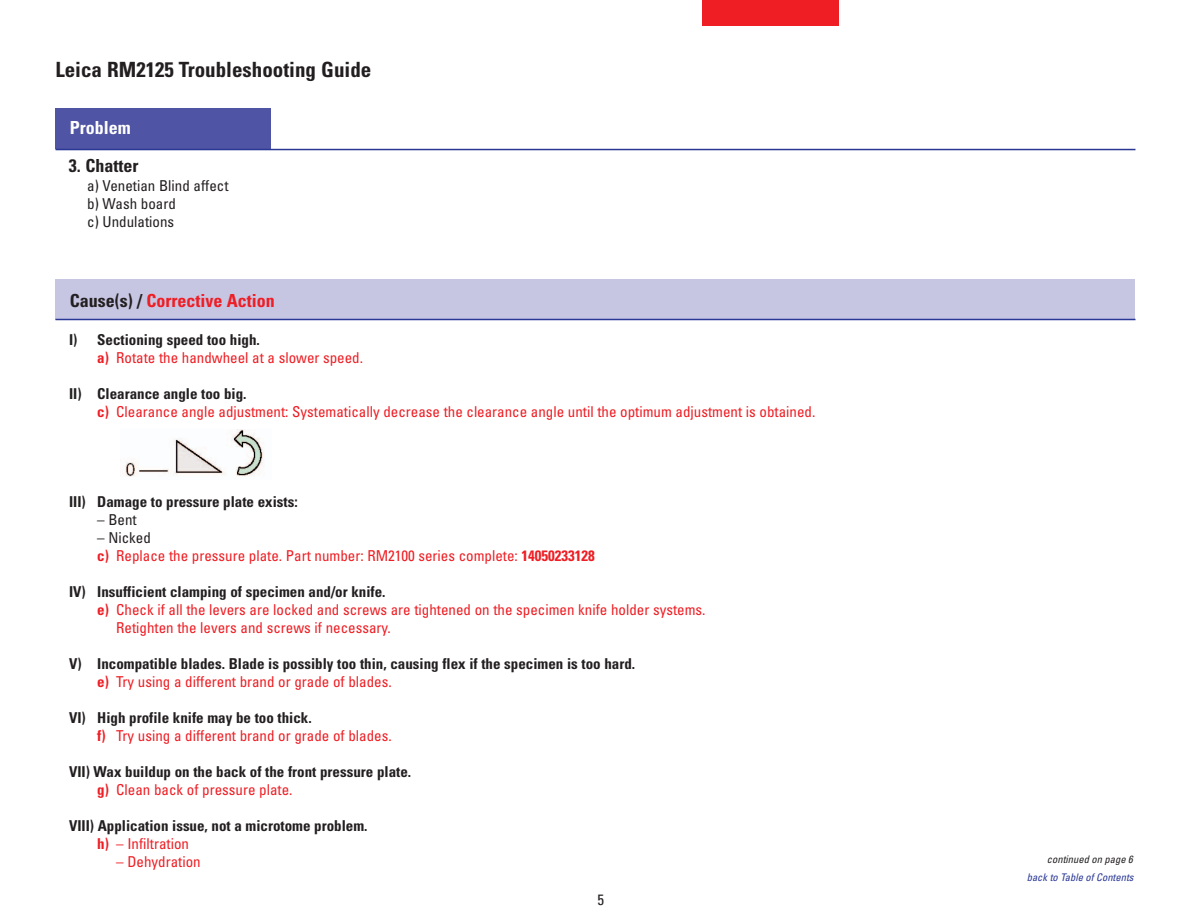
<style>
.page{position:relative;width:1188px;height:918px;background:#fff}
.page>*{position:absolute;margin:0;border:0;box-sizing:border-box;transform-origin:0 0}
.t1{font:700 condensed 21px "Univers";color:#231f20}
.t2{font:700 condensed 18px "Univers";color:#ee1e24}
.t3{font:700 condensed 18px "Univers";color:#231f20}
.t4{font:700 condensed 18px "Univers";color:#fff}
.t5{font:condensed 15px/18px "Univers";color:#ee1e24}
.t6{font:700 condensed 15px/18px "Univers";color:#231f20}
.t7{font:condensed 15px/18px "Univers";color:#231f20}
.t8{font:italic condensed 10.5px "Univers";color:#293795}
.t9{font:italic condensed 10.5px "Univers";color:#231f20}
.s1{color:#231f20}
.s2{font-weight:700;color:#231f20}
.s3{font-weight:700}
.s4{color:#ee1e24}
.s5{font-weight:400;color:#ee1e24}
</style>
<div class="page">
<div style="left:56px;top:108px;width:216px;height:40px;background:#4f54a4"></div>
<div style="left:56px;top:280px;width:1080px;height:40px;background:#c6c5e2"></div>
<hr style="left:56px;top:319px;width:1080px;height:1px;background:#293795">
<div style="left:702px;top:0;width:136px;height:26px;background:#ee1e24"></div>
<hr style="left:56px;top:149px;width:1080px;height:1px;background:#293795">
<img style="left:123px;top:429px;width:140px;height:48px">
<h1 class="t1" style="left:56px;top:61px;width:317px">Leica RM2125 Troubleshooting Guide</h1>
<p class="t4" style="left:70px;top:121px;width:63px">Problem</p>
<p class="t3" style="left:69px;top:159px;width:71px">3. Chatter</p>
<p class="t7" style="left:87px;top:178px;width:143px">a) Venetian Blind affect b) Wash board<br>c) Undulations</p>
<p class="t2" style="left:70px;top:294px;width:207px"><span class="s1">Cause(s) /</span> Corrective Action</p>
<p class="t5" style="left:97px;top:331px;width:267px;text-indent:-28px"><span class="s2">I) Sectioning speed too high.<br></span><span class="s3">a)</span> Rotate the handwheel at a slower speed.</p>
<p class="t5" style="left:97px;top:385px;width:720px;text-indent:-28px"><span class="s2">II) Clearance angle too big.<br></span><span class="s3">c)</span> Clearance angle adjustment: Systematically decrease the clearance angle until the optimum adjustment is obtained.</p>
<p class="t6" style="left:69px;top:493px;width:230px">III) Damage to pressure plate exists:</p>
<p class="t7" style="left:97px;top:511px;width:41px">– Bent</p>
<p class="t5" style="left:97px;top:529px;width:499px"><span class="s1">– Nicked<br></span><span class="s3">c)</span> Replace the pressure plate. Part number: RM2100 series complete: <span class="s3">14050233128</span></p>
<p class="t6" style="left:69px;top:583px;width:318px">IV) Insufficient clamping of specimen and/or knife.</p>
<p class="t5" style="left:97px;top:601px;width:610px"><span class="s3">e)</span> Check if all the levers are locked and screws are tightened on the specimen knife holder systems.</p>
<p class="t5" style="left:116px;top:619px;width:276px">Retighten the levers and screws if necessary.</p>
<p class="t6" style="left:97px;top:655px;width:539px;text-indent:-28px">V) Incompatible blades. Blade is possibly too thin, causing flex if the specimen is too hard. <span class="s4">e)</span> <span class="s5">Try using a different brand or grade of blades.</span></p>
<p class="t5" style="left:97px;top:709px;width:296px;text-indent:-28px"><span class="s2">VI) High profile knife may be too thick.<br></span><span class="s3">f)</span> Try using a different brand or grade of blades.</p>
<p class="t6" style="left:97px;top:763px;width:315px;text-indent:-28px">VII) Wax buildup on the back of the front pressure plate. <span class="s4">g)</span> <span class="s5">Clean back of pressure plate.</span></p>
<p class="t6" style="left:97px;top:817px;width:272px;text-indent:-28px">VIII) Application issue, not a microtome problem. <span class="s4">h)</span> <span class="s5">– Infiltration</span></p>
<p class="t5" style="left:116px;top:853px;width:86px">– Dehydration</p>
<p class="t7" style="left:597px;top:892px;width:8px">5</p>
<p class="t9" style="left:1047px;top:855px;width:87px">continued on page 6</p>
<p class="t8" style="left:1027px;top:873px;width:108px">back to Table of Contents</p>
</div>
